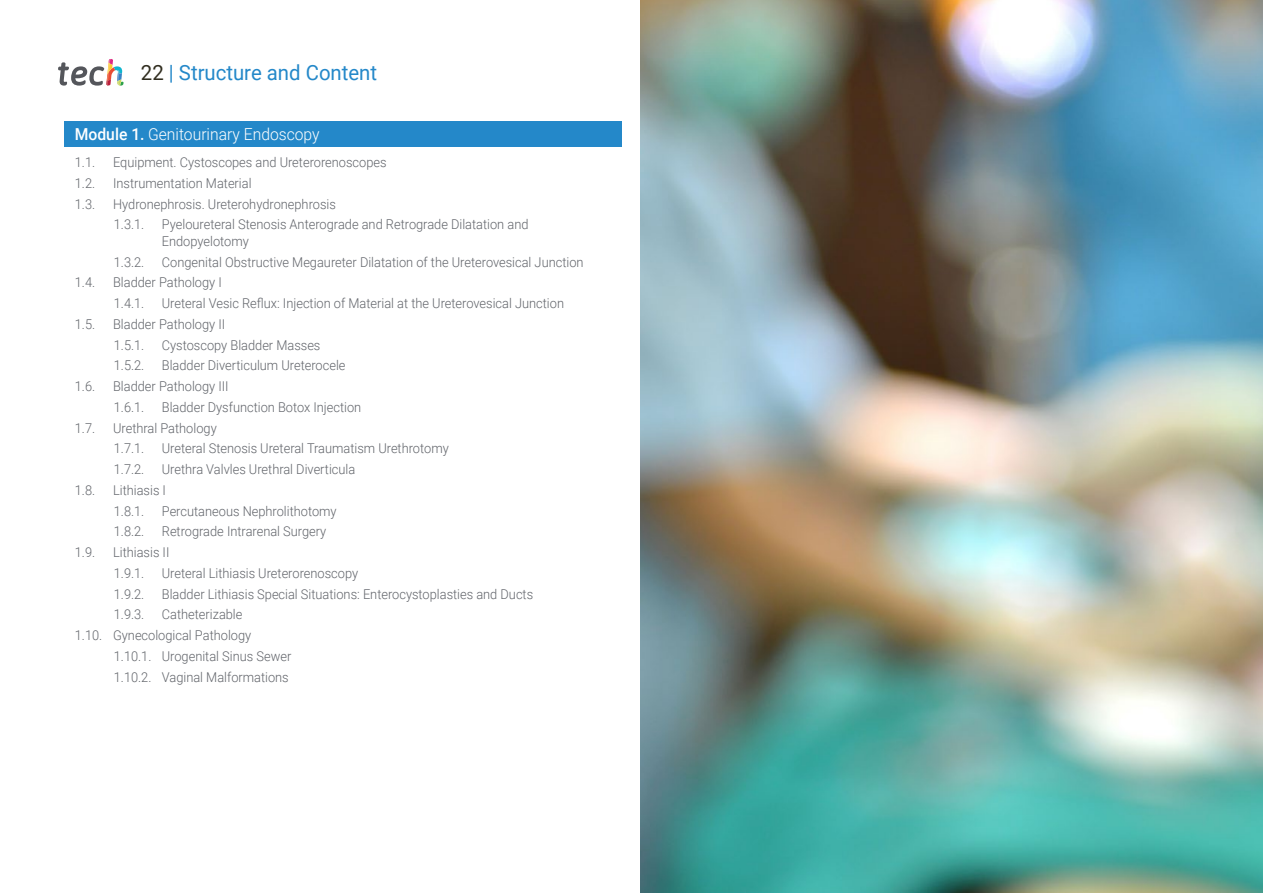
<style>
.page{position:relative;width:1263px;height:893px;background:#fff}
.page>*{position:absolute;margin:0;border:0;box-sizing:border-box;transform-origin:0 0}
.t1{font:21px "Roboto";color:#2488c9}
.t2{font:300 16.5px "Roboto";color:#fff;scale:.95 1}
.t3{font:300 13.5px/20.7px "Roboto";color:#61646a;scale:.95 1}
.s1{color:#312e20}
.s2{font-weight:500}
</style>
<div class="page">
<div style="left:64px;top:121px;width:557px;height:25px;background:#2488c9"></div>
<img style="left:640px;top:0;width:623px;height:893px">
<svg style="left:58px;top:59px;width:66px;height:27px"></svg>
<h1 class="t1" style="left:141px;top:57px;width:238px"><span class="s1">22</span> | Structure and Content</h1>
<p class="t2" style="left:75px;top:123px;width:259px"><span class="s2">Module 1.</span> Genitourinary Endoscopy</p>
<p class="t3" style="left:75px;top:151px;width:23px">1.1.</p>
<p class="t3" style="left:113px;top:151px;width:289px">Equipment. Cystoscopes and Ureterorenoscopes</p>
<p class="t3" style="left:75px;top:172px;width:23px">1.2.</p>
<p class="t3" style="left:113px;top:172px;width:147px">Instrumentation Material</p>
<p class="t3" style="left:75px;top:193px;width:23px">1.3.</p>
<p class="t3" style="left:113px;top:193px;width:236px">Hydronephrosis. Ureterohydronephrosis<br>1.3.1.</p>
<p class="t3" style="left:162px;top:216px;width:387px;line-height:16.5px">Pyeloureteral Stenosis Anterograde and Retrograde Dilatation and<br>Endopyelotomy</p>
<p class="t3" style="left:114px;top:251px;width:34px">1.3.2.</p>
<p class="t3" style="left:162px;top:251px;width:445px">Congenital Obstructive Megaureter Dilatation of the Ureterovesical Junction</p>
<p class="t3" style="left:75px;top:272px;width:23px">1.4.</p>
<p class="t3" style="left:113px;top:272px;width:116px">Bladder Pathology I<br>1.4.1.</p>
<p class="t3" style="left:162px;top:292px;width:425px">Ureteral Vesic Reflux: Injection of Material at the Ureterovesical Junction</p>
<p class="t3" style="left:75px;top:313px;width:23px">1.5.</p>
<p class="t3" style="left:113px;top:313px;width:120px">Bladder Pathology II<br>1.5.1.</p>
<p class="t3" style="left:162px;top:334px;width:168px">Cystoscopy Bladder Masses</p>
<p class="t3" style="left:114px;top:355px;width:34px">1.5.2.</p>
<p class="t3" style="left:162px;top:355px;width:195px">Bladder Diverticulum Ureterocele</p>
<p class="t3" style="left:75px;top:375px;width:23px">1.6.</p>
<p class="t3" style="left:113px;top:375px;width:123px">Bladder Pathology III<br>1.6.1.</p>
<p class="t3" style="left:162px;top:396px;width:211px">Bladder Dysfunction Botox Injection</p>
<p class="t3" style="left:75px;top:417px;width:23px">1.7.</p>
<p class="t3" style="left:113px;top:417px;width:111px">Urethral Pathology<br>1.7.1.</p>
<p class="t3" style="left:162px;top:438px;width:304px">Ureteral Stenosis Ureteral Traumatism Urethrotomy</p>
<p class="t3" style="left:114px;top:458px;width:34px">1.7.2.</p>
<p class="t3" style="left:162px;top:458px;width:205px">Urethra Valvles Urethral Diverticula</p>
<p class="t3" style="left:75px;top:479px;width:23px">1.8.</p>
<p class="t3" style="left:113px;top:479px;width:57px">Lithiasis I<br>1.8.1.</p>
<p class="t3" style="left:162px;top:500px;width:185px">Percutaneous Nephrolithotomy</p>
<p class="t3" style="left:114px;top:521px;width:34px">1.8.2.</p>
<p class="t3" style="left:162px;top:521px;width:175px">Retrograde Intrarenal Surgery</p>
<p class="t3" style="left:75px;top:541px;width:23px">1.9.</p>
<p class="t3" style="left:113px;top:541px;width:61px">Lithiasis II<br>1.9.1.</p>
<p class="t3" style="left:162px;top:562px;width:208px">Ureteral Lithiasis Ureterorenoscopy</p>
<p class="t3" style="left:114px;top:583px;width:34px">1.9.2.</p>
<p class="t3" style="left:162px;top:583px;width:392px">Bladder Lithiasis Special Situations: Enterocystoplasties and Ducts</p>
<p class="t3" style="left:114px;top:604px;width:34px">1.9.3.</p>
<p class="t3" style="left:162px;top:604px;width:86px">Catheterizable</p>
<p class="t3" style="left:75px;top:624px;width:187px">1.10. Gynecological Pathology</p>
<p class="t3" style="left:114px;top:645px;width:188px">1.10.1. Urogenital Sinus Sewer</p>
<p class="t3" style="left:114px;top:666px;width:186px">1.10.2. Vaginal Malformations</p>
</div>
